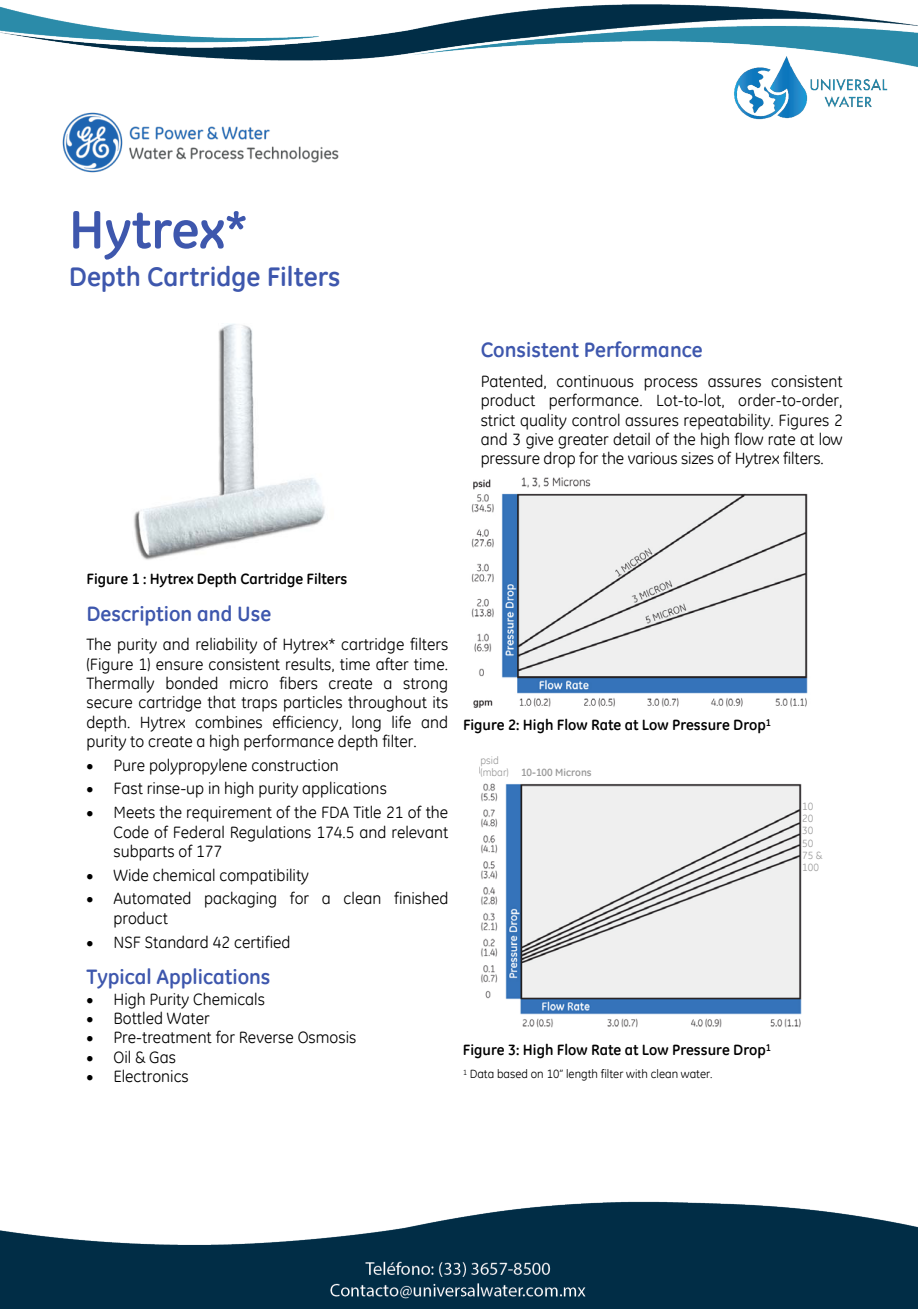
<style>
.page{position:relative;width:918px;height:1309px;background:#fff}
.page>*{position:absolute;margin:0;border:0;box-sizing:border-box;transform-origin:0 0}
.t1{font:700 54px "GE Inspira";color:#3e57ad}
.t2{font:700 27px "GE Inspira";color:#3e57ad}
.t3{font:700 21px "GE Inspira";color:#3e57ad}
.t4{font:16.5px/19.4px "GE Inspira";color:#000}
.t5{font:700 15px "GE Inspira";color:#000}
.t6{font:12px "GE Inspira";color:#000}
.t7{font:700 10.5px/12.8px "GE Inspira";color:#9a9a9a}
.t8{font:10.5px/12.3px "GE Inspira";color:#9a9a9a}
.s1{font-weight:400}
</style>
<div class="page">
<img style="left:134px;top:324px;width:191px;height:236px">
<img style="left:471px;top:477px;width:337px;height:230px">
<img style="left:479px;top:766px;width:323px;height:261px">
<div style="left:481px;top:754px;width:162px;height:27px;background:#fff"></div>
<div style="left:478px;top:1014px;width:27px;height:27px;background:#fff"></div>
<img style="left:62px;top:131px;width:277px;height:42px">
<img style="left:0;top:1201px;width:917px;height:108px">
<img style="left:0;top:4px;width:918px;height:127px">
<h1 class="t1" style="left:69px;top:195px;width:181px">Hytrex*</h1>
<h2 class="t2" style="left:69px;top:259px;width:273px">Depth Cartridge Filters</h2>
<p class="t3" style="left:481px;top:336px;width:224px">Consistent Performance</p>
<p class="t4" style="left:481px;top:371px;width:364px;text-align:justify">Patented, continuous process assures consistent product performance. Lot-to-lot, order-to-order, strict quality control assures repeatability. Figures 2 and 3 give greater detail of the high flow rate at low pressure drop for the various sizes of Hytrex filters.</p>
<p class="t5" style="left:86px;top:569px;width:262px">Figure 1 : Hytrex Depth Cartridge Filters</p>
<p class="t3" style="left:86px;top:600px;width:186px">Description and Use</p>
<p class="t4" style="left:86px;top:635px;width:363px;text-align:justify">The purity and reliability of Hytrex* cartridge filters (Figure 1) ensure consistent results, time after time.<br>Thermally bonded micro fibers create a strong secure cartridge that traps particles throughout its depth. Hytrex combines efficiency, long life and purity to create a high performance depth filter.</p>
<p class="t4" style="left:113px;top:753px;width:336px;line-height:23.9px">Pure polypropylene construction<br>Fast rinse-up in high purity applications<br>Meets the requirement of the FDA Title 21 of the</p>
<p class="t4" style="left:113px;top:822px;width:336px">Code of Federal Regulations 174.5 and relevant subparts of 177</p>
<p class="t4" style="left:113px;top:863px;width:337px;line-height:23.7px">Wide chemical compatibility<br>Automated packaging for a clean finished</p>
<p class="t4" style="left:113px;top:906px;width:179px;line-height:23.7px">product<br>NSF Standard 42 certified</p>
<p class="t3" style="left:86px;top:963px;width:186px">Typical Applications</p>
<p class="t4" style="left:113px;top:989px;width:244px">High Purity Chemicals<br>Bottled Water<br>Pre-treatment for Reverse Osmosis<br>Oil &amp; Gas<br>Electronics</p>
<p class="t5" style="left:463px;top:715px;width:309px">Figure 2: High Flow Rate at Low Pressure Drop<sup>1</sup></p>
<p class="t7" style="left:481px;top:753px;width:113px"><span class="s1">psid<br>(mbar)</span> 10-100 Microns</p>
<p class="t5" style="left:463px;top:1040px;width:309px">Figure 3: High Flow Rate at Low Pressure Drop<sup>1</sup></p>
<p class="t6" style="left:463px;top:1066px;width:251px"><sup>1</sup> Data based on 10” length filter with clean water.</p>
<p class="t8" style="left:802px;top:800px;width:22px">10<br>20<br>30<br>50<br>75 &amp;<br>100</p>
</div>
